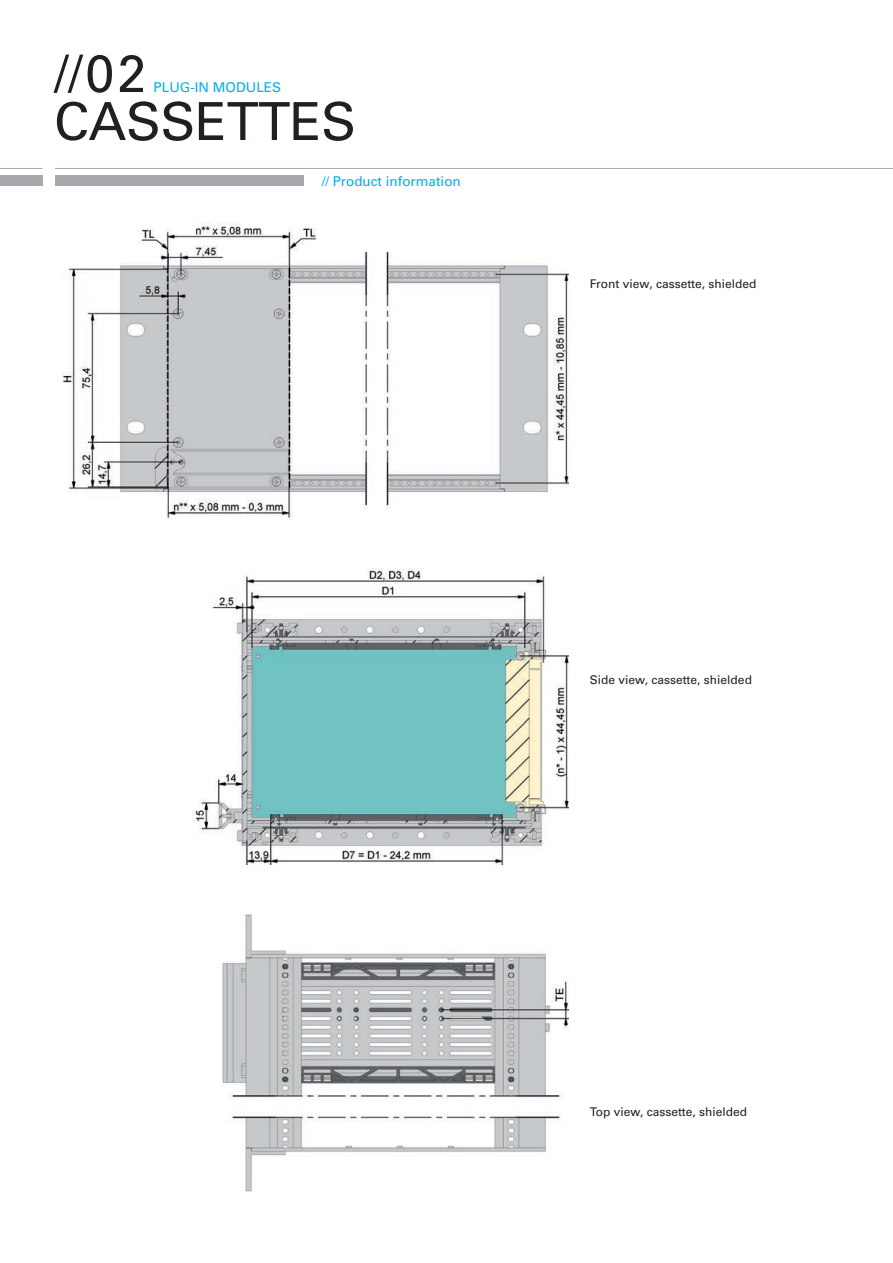
<style>
.page{position:relative;width:893px;height:1263px;background:#fff}
.page>*{position:absolute;margin:0;border:0;box-sizing:border-box;transform-origin:0 0}
.t1{font:52.5px/48px "Univers LT Std";letter-spacing:-.01em;color:#231f20}
.t2{font:13.5px "Univers LT Std";color:#00aeef}
.t3{font:12px "Univers LT Std";color:#231f20}
</style>
<div class="page">
<div style="left:55px;top:176px;width:249px;height:10px;background:#a8a9ad"></div>
<div style="left:0;top:176px;width:42px;height:10px;background:#a8a9ad"></div>
<hr style="left:55px;top:168px;width:838px;height:1px;background:#a8a9ad">
<hr style="left:0;top:168px;width:42px;height:1px;background:#a8a9ad">
<img style="left:193px;top:568px;width:375px;height:296px">
<img style="left:222px;top:914px;width:346px;height:278px">
<img style="left:63px;top:222px;width:505px;height:297px">
<h1 class="t1" style="left:54px;top:50px;width:304px">//02<br>CASSETTES</h1>
<p class="t2" style="left:154px;top:79px;width:129px">PLUG-IN MODULES</p>
<p class="t2" style="left:322px;top:174px;width:141px">// Product information</p>
<p class="t3" style="left:590px;top:277px;width:168px">Front view, cassette, shielded</p>
<p class="t3" style="left:590px;top:673px;width:164px">Side view, cassette, shielded</p>
<p class="t3" style="left:590px;top:1105px;width:159px">Top view, cassette, shielded</p>
</div>
